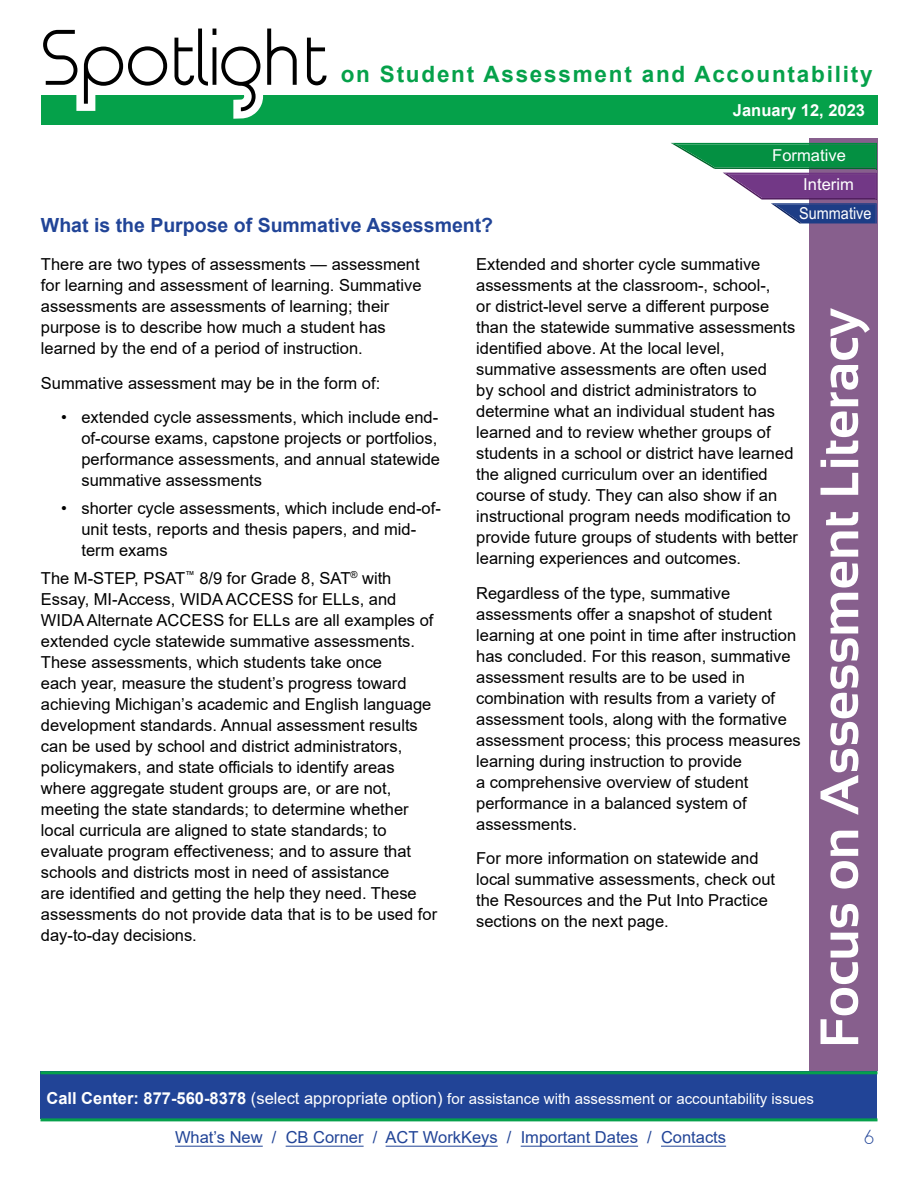
<style>
.page{position:relative;width:918px;height:1188px;background:#fff}
.page>*{position:absolute;margin:0;border:0;box-sizing:border-box;transform-origin:0 0}
.t1{font:700 54px "Sansation";color:#fff}
.t2{font:700 22.5px "Arial";letter-spacing:.08em;color:#05a14a}
.t3{font:700 19.5px "Arial";color:#214497}
.t4{font:16.5px/21px "Arial";color:#000}
.t5{font:16.5px "Arial";color:#214497}
.t6{font:16.5px "Arial Narrow";color:#fff;scale:1.23 1}
.t7{font:700 16.5px "Arial";color:#fff}
.t8{font:16.5px "Arial Narrow";color:#fff;scale:1.07 1}
.t9{font:16.5px "Time Burner";color:#214497}
.t10{font:15px "Arial";color:#fff}
.s1{font-weight:700;font-size:16.5px}
.s2{font-size:16.5px}
</style>
<div class="page">
<div style="left:40px;top:1071px;width:838px;height:47px;background:#214497"></div>
<hr style="left:40px;top:1071px;width:838px;height:3px;background:#06a14b">
<hr style="left:40px;top:1118px;width:838px;height:3px;background:#06a14b">
<hr style="left:175px;top:1146px;width:88px;height:1px;background:#214497">
<hr style="left:286px;top:1146px;width:78px;height:1px;background:#214497">
<hr style="left:386px;top:1146px;width:112px;height:1px;background:#214497">
<hr style="left:521px;top:1146px;width:117px;height:1px;background:#214497">
<hr style="left:661px;top:1146px;width:65px;height:1px;background:#214497">
<div style="left:41px;top:95px;width:837px;height:30px;background:#05a14a"></div>
<svg style="left:43px;top:28px;width:284px;height:91px"></svg>
<div style="left:809px;top:138px;width:69px;height:933px;background:#875f8d"></div>
<svg style="left:671px;top:143px;width:206px;height:80px"></svg>
<h2 class="t2" style="left:341px;top:59px;width:533px">on Student Assessment and Accountability</h2>
<p class="t7" style="left:733px;top:98px;width:134px">January 12, 2023</p>
<p class="t6" style="left:772px;top:143px;width:61px">Formative</p>
<p class="t6" style="left:803px;top:172px;width:43px">Interim</p>
<p class="t8" style="left:799px;top:201px;width:69px">Summative</p>
<h3 class="t3" style="left:41px;top:212px;width:454px">What is the Purpose of Summative Assessment?</h3>
<p class="t4" style="left:41px;top:254px;width:382px">There are two types of assessments — assessment for learning and assessment of learning. Summative assessments are assessments of learning; their purpose is to describe how much a student has learned by the end of a period of instruction.</p>
<p class="t4" style="left:41px;top:372px;width:341px">Summative assessment may be in the form of:</p>
<p class="t4" style="left:81px;top:407px;width:360px;text-indent:-20px">• extended cycle assessments, which include end&shy;of-course exams, capstone projects or portfolios, performance assessments, and annual statewide summative assessments</p>
<p class="t4" style="left:81px;top:498px;width:361px;text-indent:-20px">• shorter cycle assessments, which include end-of&shy;unit tests, reports and thesis papers, and mid&shy;term exams</p>
<p class="t4" style="left:41px;top:567px;width:398px">The M-STEP, PSAT<sup>™</sup> 8/9 for Grade 8, SAT<sup>®</sup> with Essay, MI-Access, WIDA ACCESS for ELLs, and WIDA Alternate ACCESS for ELLs are all examples of extended cycle statewide summative assessments.<br>These assessments, which students take once<br>each year, measure the student’s progress toward achieving Michigan’s academic and English language development standards. Annual assessment results can be used by school and district administrators, policymakers, and state officials to identify areas where aggregate student groups are, or are not, meeting the state standards; to determine whether local curricula are aligned to state standards; to evaluate program effectiveness; and to assure that schools and districts most in need of assistance<br>are identified and getting the help they need. These assessments do not provide data that is to be used for day-to-day decisions.</p>
<p class="t4" style="left:476px;top:254px;width:323px">Extended and shorter cycle summative assessments at the classroom-, school-,<br>or district-level serve a different purpose than the statewide summative assessments identified above. At the local level, summative assessments are often used<br>by school and district administrators to determine what an individual student has learned and to review whether groups of students in a school or district have learned the aligned curriculum over an identified course of study. They can also show if an instructional program needs modification to provide future groups of students with better learning experiences and outcomes.</p>
<p class="t4" style="left:476px;top:582px;width:326px">Regardless of the type, summative assessments offer a snapshot of student learning at one point in time after instruction has concluded. For this reason, summative assessment results are to be used in combination with results from a variety of assessment tools, along with the formative assessment process; this process measures learning during instruction to provide<br>a comprehensive overview of student performance in a balanced system of assessments.</p>
<p class="t4" style="left:476px;top:848px;width:300px">For more information on statewide and local summative assessments, check out the Resources and the Put Into Practice sections on the next page.</p>
<h1 class="t1" style="left:809px;top:1048px;width:741px;rotate:-90deg">Focus on Assessment Literacy</h1>
<p class="t10" style="left:46px;top:1088px;width:769px"><span class="s1">Call Center: 877-560-8378</span> <span class="s2">(select appropriate option)</span> for assistance with assessment or accountability issues</p>
<p class="t5" style="left:175px;top:1126px;width:553px">What’s New / CB Corner / ACT WorkKeys / Important Dates / Contacts</p>
<p class="t9" style="left:864px;top:1129px;width:12px">6</p>
</div>
